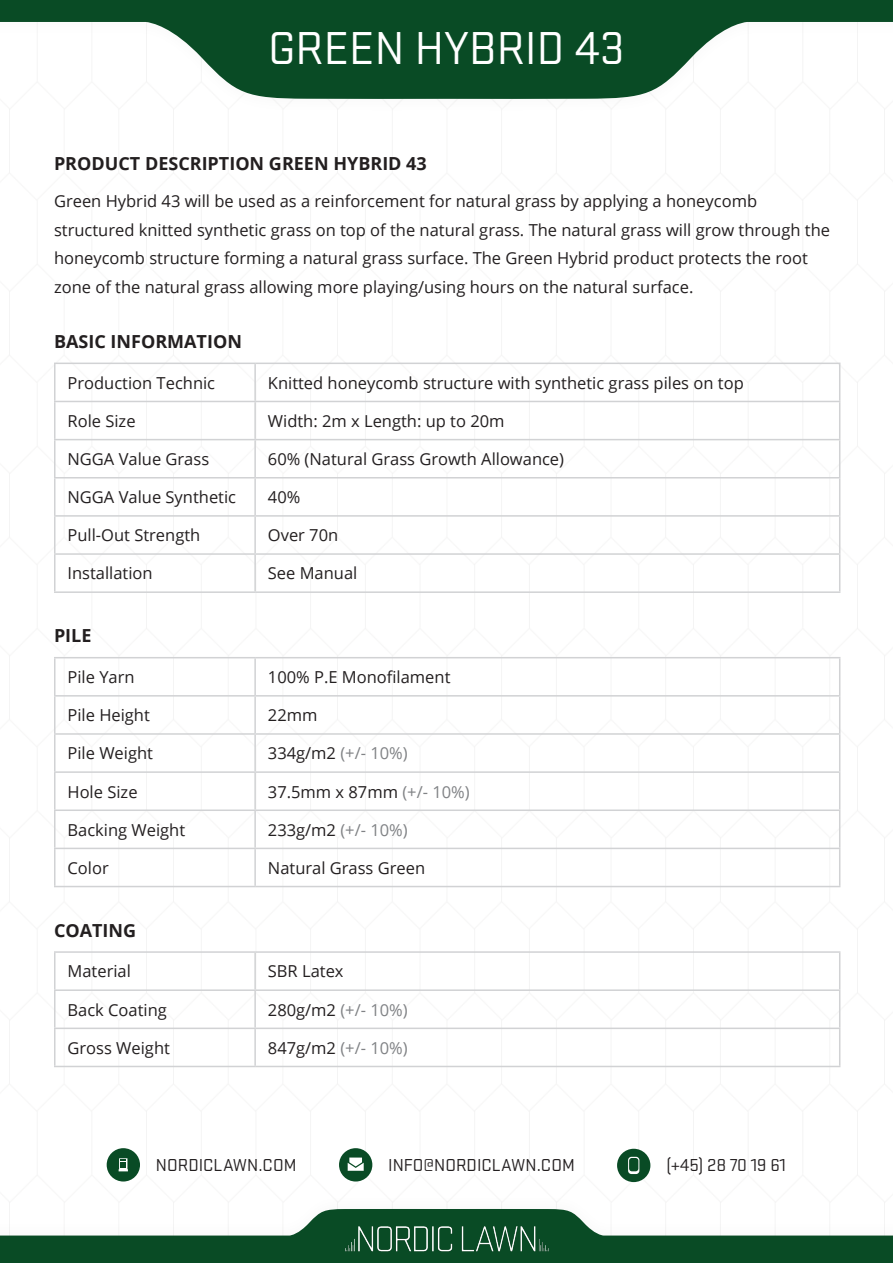
<style>
.page{position:relative;width:893px;height:1263px;background:#fff}
.page>*{position:absolute;margin:0;border:0;box-sizing:border-box;transform-origin:0 0}
.Mellemrubrik{font:48px "Stratum 1";color:#fff}
.Mellemrubrik-2{font:700 18px "Open Sans";color:#231f20}
.t1{font:18px "Stratum 1";color:#231f20}
.Brødtekst{font:16.5px/28.5px "Open Sans";color:#231f20}
.Brødtekst-2{font:16.5px "Open Sans";color:#808285}
.s1{color:#231f20}
.s2{color:#808285}
</style>
<div class="page">
<svg style="left:0;top:0;width:893px;height:99px;fill:#094b25"></svg>
<svg style="left:0;top:1209px;width:893px;height:54px;fill:#094b25"></svg>
<img style="left:343px;top:1222px;width:207px;height:32px">
<svg style="left:339px;top:1148px;width:33px;height:33px"></svg>
<svg style="left:107px;top:1148px;width:33px;height:33px"></svg>
<svg style="left:617px;top:1149px;width:33px;height:33px"></svg>
<div style="left:629px;top:1158px;width:9px;height:13px;background:#094b25;border-radius:3px"></div>
<hr style="left:54px;top:363px;width:201px;height:1px;background:#d1d2d4">
<hr style="left:54px;top:364px;width:2px;height:37px;background:#d1d2d4">
<hr style="left:255px;top:363px;width:585px;height:1px;background:#d1d2d4">
<hr style="left:254px;top:364px;width:2px;height:37px;background:#d1d2d4">
<hr style="left:839px;top:364px;width:1px;height:37px;background:#d1d2d4">
<hr style="left:54px;top:401px;width:201px;height:1px;background:#d1d2d4">
<hr style="left:54px;top:402px;width:2px;height:37px;background:#d1d2d4">
<hr style="left:255px;top:401px;width:585px;height:1px;background:#d1d2d4">
<hr style="left:254px;top:402px;width:2px;height:37px;background:#d1d2d4">
<hr style="left:839px;top:402px;width:1px;height:37px;background:#d1d2d4">
<hr style="left:54px;top:439px;width:201px;height:1px;background:#d1d2d4">
<hr style="left:54px;top:440px;width:2px;height:37px;background:#d1d2d4">
<hr style="left:255px;top:439px;width:585px;height:1px;background:#d1d2d4">
<hr style="left:254px;top:440px;width:2px;height:37px;background:#d1d2d4">
<hr style="left:839px;top:440px;width:1px;height:37px;background:#d1d2d4">
<hr style="left:54px;top:477px;width:201px;height:1px;background:#d1d2d4">
<hr style="left:54px;top:478px;width:2px;height:37px;background:#d1d2d4">
<hr style="left:255px;top:477px;width:585px;height:1px;background:#d1d2d4">
<hr style="left:254px;top:478px;width:2px;height:37px;background:#d1d2d4">
<hr style="left:839px;top:478px;width:1px;height:37px;background:#d1d2d4">
<hr style="left:54px;top:515px;width:201px;height:2px;background:#d1d2d4">
<hr style="left:54px;top:517px;width:2px;height:36px;background:#d1d2d4">
<hr style="left:255px;top:515px;width:585px;height:2px;background:#d1d2d4">
<hr style="left:254px;top:517px;width:2px;height:36px;background:#d1d2d4">
<hr style="left:839px;top:517px;width:1px;height:36px;background:#d1d2d4">
<hr style="left:54px;top:553px;width:201px;height:2px;background:#d1d2d4">
<hr style="left:54px;top:555px;width:2px;height:36px;background:#d1d2d4">
<hr style="left:255px;top:553px;width:585px;height:2px;background:#d1d2d4">
<hr style="left:254px;top:555px;width:2px;height:36px;background:#d1d2d4">
<hr style="left:839px;top:555px;width:1px;height:36px;background:#d1d2d4">
<hr style="left:54px;top:591px;width:201px;height:2px;background:#d1d2d4">
<hr style="left:255px;top:591px;width:585px;height:2px;background:#d1d2d4">
<hr style="left:54px;top:657px;width:201px;height:1px;background:#d1d2d4">
<hr style="left:54px;top:658px;width:2px;height:37px;background:#d1d2d4">
<hr style="left:255px;top:657px;width:585px;height:1px;background:#d1d2d4">
<hr style="left:254px;top:658px;width:2px;height:37px;background:#d1d2d4">
<hr style="left:839px;top:658px;width:1px;height:37px;background:#d1d2d4">
<hr style="left:54px;top:695px;width:201px;height:2px;background:#d1d2d4">
<hr style="left:54px;top:697px;width:2px;height:36px;background:#d1d2d4">
<hr style="left:255px;top:695px;width:585px;height:2px;background:#d1d2d4">
<hr style="left:254px;top:697px;width:2px;height:36px;background:#d1d2d4">
<hr style="left:839px;top:697px;width:1px;height:36px;background:#d1d2d4">
<hr style="left:54px;top:733px;width:201px;height:2px;background:#d1d2d4">
<hr style="left:54px;top:735px;width:2px;height:36px;background:#d1d2d4">
<hr style="left:255px;top:733px;width:585px;height:2px;background:#d1d2d4">
<hr style="left:254px;top:735px;width:2px;height:36px;background:#d1d2d4">
<hr style="left:839px;top:735px;width:1px;height:36px;background:#d1d2d4">
<hr style="left:54px;top:771px;width:201px;height:2px;background:#d1d2d4">
<hr style="left:54px;top:773px;width:2px;height:36px;background:#d1d2d4">
<hr style="left:255px;top:771px;width:585px;height:2px;background:#d1d2d4">
<hr style="left:254px;top:773px;width:2px;height:36px;background:#d1d2d4">
<hr style="left:839px;top:773px;width:1px;height:36px;background:#d1d2d4">
<hr style="left:54px;top:809px;width:201px;height:2px;background:#d1d2d4">
<hr style="left:54px;top:811px;width:2px;height:37px;background:#d1d2d4">
<hr style="left:255px;top:809px;width:585px;height:2px;background:#d1d2d4">
<hr style="left:254px;top:811px;width:2px;height:37px;background:#d1d2d4">
<hr style="left:839px;top:811px;width:1px;height:37px;background:#d1d2d4">
<hr style="left:54px;top:848px;width:201px;height:1px;background:#d1d2d4">
<hr style="left:54px;top:849px;width:2px;height:37px;background:#d1d2d4">
<hr style="left:255px;top:848px;width:585px;height:1px;background:#d1d2d4">
<hr style="left:254px;top:849px;width:2px;height:37px;background:#d1d2d4">
<hr style="left:839px;top:849px;width:1px;height:37px;background:#d1d2d4">
<hr style="left:54px;top:886px;width:201px;height:1px;background:#d1d2d4">
<hr style="left:255px;top:886px;width:585px;height:1px;background:#d1d2d4">
<hr style="left:54px;top:951px;width:201px;height:2px;background:#d1d2d4">
<hr style="left:54px;top:953px;width:2px;height:36px;background:#d1d2d4">
<hr style="left:255px;top:951px;width:585px;height:2px;background:#d1d2d4">
<hr style="left:254px;top:953px;width:2px;height:36px;background:#d1d2d4">
<hr style="left:839px;top:953px;width:1px;height:36px;background:#d1d2d4">
<hr style="left:54px;top:989px;width:201px;height:2px;background:#d1d2d4">
<hr style="left:54px;top:991px;width:2px;height:36px;background:#d1d2d4">
<hr style="left:255px;top:989px;width:585px;height:2px;background:#d1d2d4">
<hr style="left:254px;top:991px;width:2px;height:36px;background:#d1d2d4">
<hr style="left:839px;top:991px;width:1px;height:36px;background:#d1d2d4">
<hr style="left:54px;top:1027px;width:201px;height:2px;background:#d1d2d4">
<hr style="left:54px;top:1029px;width:2px;height:37px;background:#d1d2d4">
<hr style="left:255px;top:1027px;width:585px;height:2px;background:#d1d2d4">
<hr style="left:254px;top:1029px;width:2px;height:37px;background:#d1d2d4">
<hr style="left:839px;top:1029px;width:1px;height:37px;background:#d1d2d4">
<hr style="left:54px;top:1066px;width:201px;height:1px;background:#d1d2d4">
<hr style="left:255px;top:1066px;width:585px;height:1px;background:#d1d2d4">
<p class="Mellemrubrik" style="left:268px;top:21px;width:358px">GREEN HYBRID 43</p>
<p class="Mellemrubrik-2" style="left:54px;top:151px;width:374px">PRODUCT DESCRIPTION GREEN HYBRID 43</p>
<p class="Brødtekst" style="left:54px;top:186px;width:778px">Green Hybrid 43 will be used as a reinforcement for natural grass by applying a honeycomb structured knitted synthetic grass on top of the natural grass. The natural grass will grow through the honeycomb structure forming a natural grass surface. The Green Hybrid product protects the root zone of the natural grass allowing more playing/using hours on the natural surface.</p>
<p class="Mellemrubrik-2" style="left:54px;top:329px;width:189px">BASIC INFORMATION</p>
<p class="Brødtekst" style="left:68px;top:368px;width:149px">Production Technic</p>
<p class="Brødtekst" style="left:268px;top:368px;width:477px">Knitted honeycomb structure with synthetic grass piles on top</p>
<p class="Brødtekst" style="left:68px;top:406px;width:70px">Role Size</p>
<p class="Brødtekst" style="left:268px;top:406px;width:238px">Width: 2m x Length: up to 20m</p>
<p class="Brødtekst" style="left:68px;top:444px;width:143px">NGGA Value Grass</p>
<p class="Brødtekst" style="left:268px;top:444px;width:298px">60% (Natural Grass Growth Allowance)</p>
<p class="Brødtekst" style="left:68px;top:482px;width:170px">NGGA Value Synthetic</p>
<p class="Brødtekst" style="left:268px;top:482px;width:34px">40%</p>
<p class="Brødtekst" style="left:68px;top:521px;width:134px">Pull-Out Strength</p>
<p class="Brødtekst" style="left:268px;top:521px;width:72px">Over 70n</p>
<p class="Brødtekst" style="left:68px;top:559px;width:87px">Installation</p>
<p class="Brødtekst" style="left:268px;top:559px;width:91px">See Manual</p>
<p class="Mellemrubrik-2" style="left:54px;top:623px;width:39px">PILE</p>
<p class="Brødtekst" style="left:68px;top:662px;width:69px">Pile Yarn</p>
<p class="Brødtekst" style="left:268px;top:662px;width:184px">100% P.E Monofilament</p>
<p class="Brødtekst" style="left:68px;top:700px;width:84px">Pile Height</p>
<p class="Brødtekst" style="left:268px;top:700px;width:51px">22mm</p>
<p class="Brødtekst" style="left:68px;top:739px;width:87px">Pile Weight</p>
<p class="Brødtekst-2" style="left:268px;top:742px;width:141px"><span class="s1">334g/m2</span> (+/- 10%)</p>
<p class="Brødtekst" style="left:68px;top:777px;width:72px">Hole Size</p>
<p class="Brødtekst" style="left:268px;top:777px;width:203px">37.5mm x 87mm <span class="s2">(+/- 10%)</span></p>
<p class="Brødtekst" style="left:68px;top:815px;width:119px">Backing Weight</p>
<p class="Brødtekst-2" style="left:268px;top:818px;width:141px"><span class="s1">233g/m2</span> (+/- 10%)</p>
<p class="Brødtekst" style="left:68px;top:853px;width:43px">Color</p>
<p class="Brødtekst" style="left:268px;top:853px;width:159px">Natural Grass Green</p>
<p class="Mellemrubrik-2" style="left:54px;top:917px;width:84px">COATING</p>
<p class="Brødtekst" style="left:68px;top:957px;width:65px">Material</p>
<p class="Brødtekst" style="left:268px;top:957px;width:77px">SBR Latex</p>
<p class="Brødtekst" style="left:68px;top:995px;width:101px">Back Coating</p>
<p class="Brødtekst-2" style="left:268px;top:998px;width:141px"><span class="s1">280g/m2</span> (+/- 10%)</p>
<p class="Brødtekst" style="left:68px;top:1033px;width:104px">Gross Weight</p>
<p class="Brødtekst-2" style="left:268px;top:1036px;width:141px"><span class="s1">847g/m2</span> (+/- 10%)</p>
<p class="t1" style="left:156px;top:1155px;width:142px">NORDICLAWN.COM</p>
<p class="t1" style="left:388px;top:1155px;width:188px">INFO@NORDICLAWN.COM</p>
<p class="t1" style="left:666px;top:1155px;width:121px">(+45) 28 70 19 61</p>
</div>
